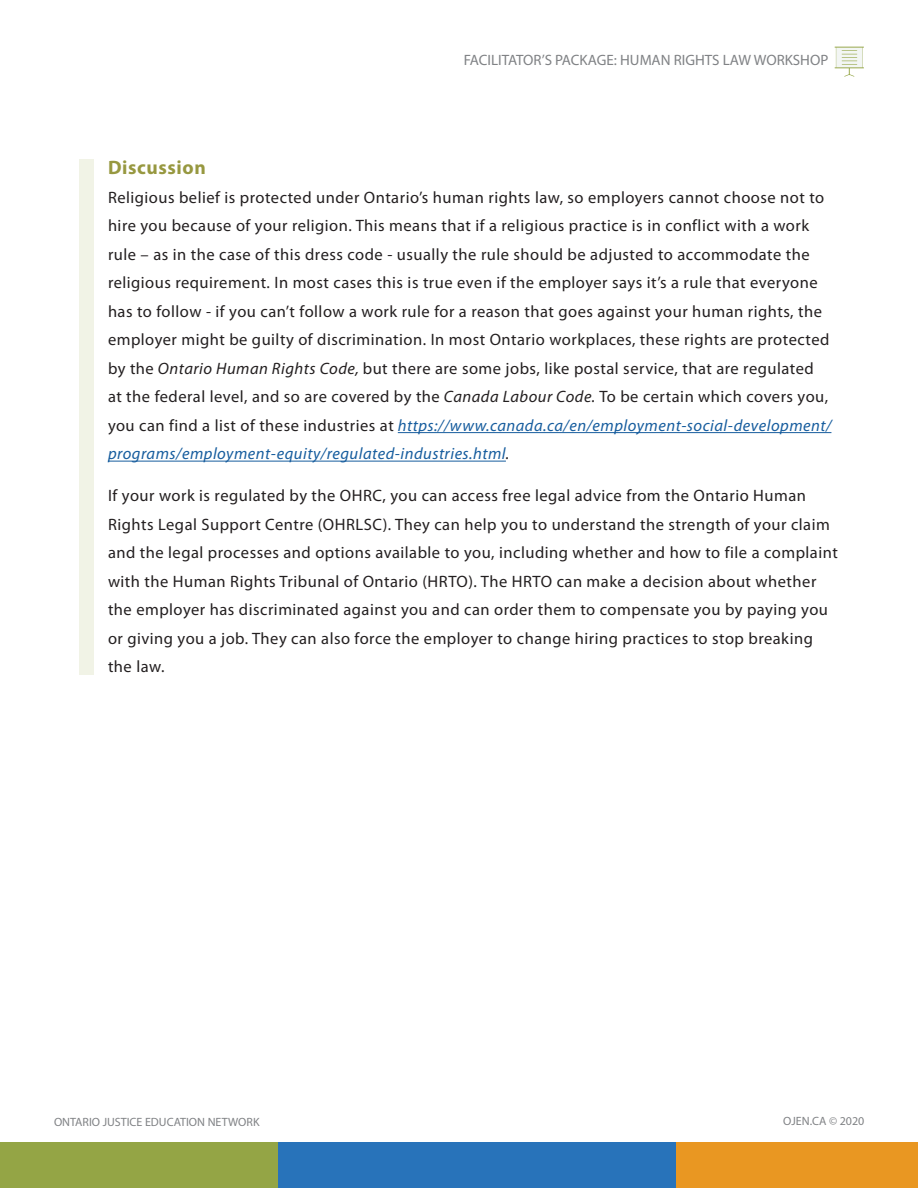
<style>
.page{position:relative;width:918px;height:1188px;background:#fff}
.page>*{position:absolute;margin:0;border:0;box-sizing:border-box;transform-origin:0 0}
.t1{font:700 19.5px "Myriad Pro";letter-spacing:.03em;color:#979840}
.t2{font:16.5px/28.5px "Myriad Pro";letter-spacing:.03em;color:#231f20}
.t3{font:15px "Myriad Pro";color:#808285}
.t4{font:12px "Myriad Pro";color:#808285}
.s1{font-style:italic}
.s2{font-style:italic;color:#175d9e}
</style>
<div class="page">
<div style="left:0;top:1142px;width:295px;height:46px;background:#94a545"></div>
<div style="left:658px;top:1142px;width:260px;height:46px;background:#e99722"></div>
<div style="left:278px;top:1142px;width:397px;height:46px;background:#2873ba"></div>
<hr style="left:398px;top:432px;width:433px;height:1px;background:#175d9e">
<hr style="left:108px;top:461px;width:398px;height:1px;background:#175d9e">
<div style="left:80px;top:160px;width:14px;height:515px;background:#f1f3e6"></div>
<svg style="left:835px;top:47px;width:29px;height:30px"></svg>
<p class="t3" style="left:464px;top:51px;width:366px">FACILITATOR’S PACKAGE: HUMAN RIGHTS LAW WORKSHOP</p>
<p class="t1" style="left:108px;top:155px;width:99px">Discussion</p>
<p class="t2" style="left:108px;top:183px;width:725px">Religious belief is protected under Ontario’s human rights law, so employers cannot choose not to hire you because of your religion. This means that if a religious practice is in conflict with a work rule – as in the case of this dress code - usually the rule should be adjusted to accommodate the religious requirement. In most cases this is true even if the employer says it’s a rule that everyone has to follow - if you can’t follow a work rule for a reason that goes against your human rights, the employer might be guilty of discrimination. In most Ontario workplaces, these rights are protected by the <span class="s1">Ontario Human Rights Code,</span> but there are some jobs, like postal service, that are regulated at the federal level, and so are covered by the <span class="s1">Canada Labour Code.</span> To be certain which covers you, you can find a list of these industries at <span class="s2">https://www.canada.ca/en/employment-social-development/ programs/employment-equity/regulated-industries.html</span><span class="s1">.</span></p>
<p class="t2" style="left:108px;top:481px;width:731px">If your work is regulated by the OHRC, you can access free legal advice from the Ontario Human Rights Legal Support Centre (OHRLSC). They can help you to understand the strength of your claim and the legal processes and options available to you, including whether and how to file a complaint with the Human Rights Tribunal of Ontario (HRTO). The HRTO can make a decision about whether the employer has discriminated against you and can order them to compensate you by paying you or giving you a job. They can also force the employer to change hiring practices to stop breaking the law.</p>
<p class="t4" style="left:54px;top:1115px;width:207px">ONTARIO JUSTICE EDUCATION NETWORK</p>
<p class="t4" style="left:783px;top:1114px;width:83px">OJEN.CA © 2020</p>
</div>
